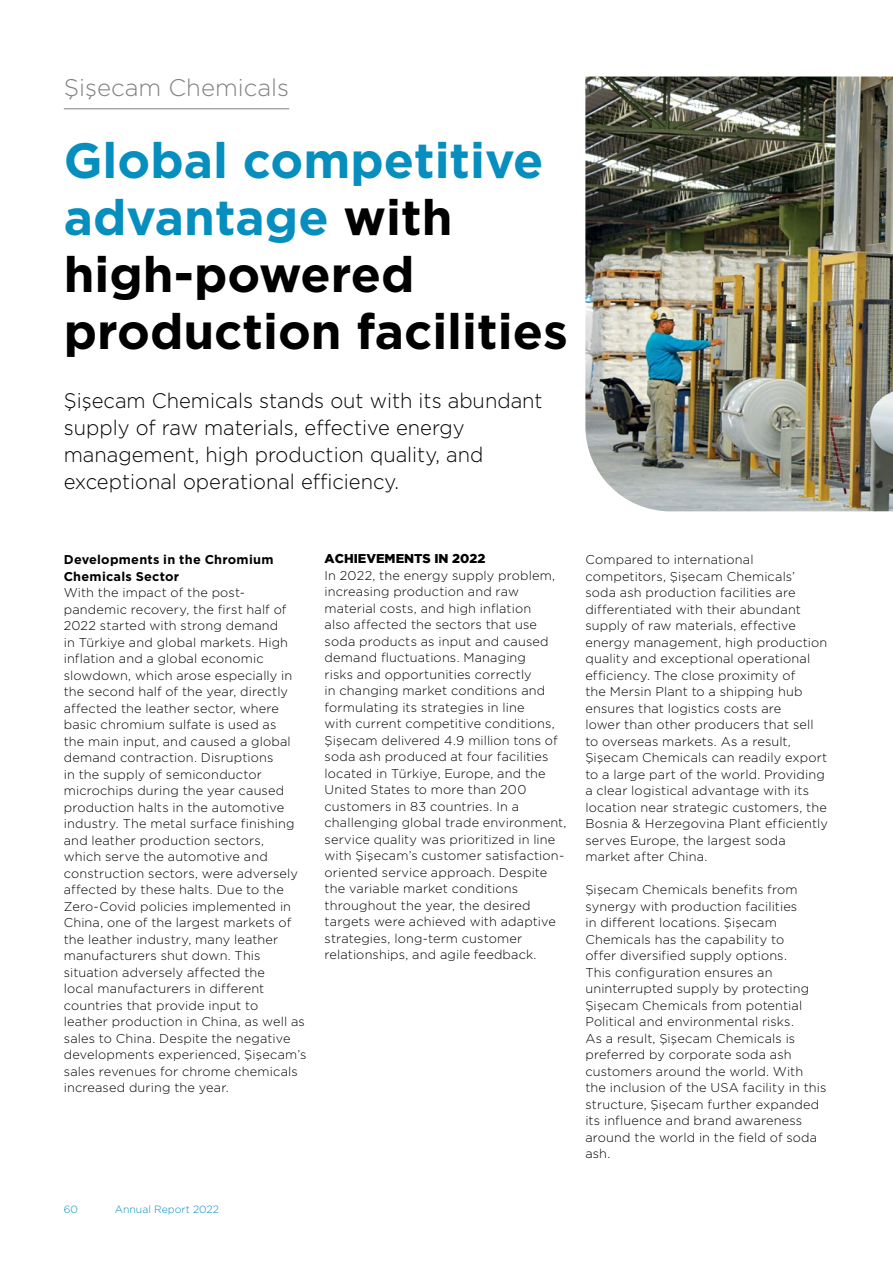
<style>
.page{position:relative;width:893px;height:1263px;background:#fff}
.page>*{position:absolute;margin:0;border:0;box-sizing:border-box;transform-origin:0 0}
.t1{font:700 49.5px/57px "Gotham";color:#000}
.t2{font:300 24px "Gotham";color:#808285}
.t3{font:300 21px/27px "Gotham";color:#000;scale:.96 1}
.t4{font:300 12.75px/16.5px "Gotham";letter-spacing:.01em;color:#000}
.t5{font:700 12.75px/16.5px "Gotham";letter-spacing:.02em;color:#000}
.t6{font:900 12.75px "Gotham";color:#000}
.t7{font:300 10.5px "Gotham";color:#068fbe}
.s1{color:#068fbe}
</style>
<div class="page">
<hr style="left:64px;top:108px;width:225px;height:1px;background:#808285">
<img style="left:585px;top:77px;width:308px;height:434px">
<h2 class="t2" style="left:64px;top:72px;width:227px">Şişecam Chemicals</h2>
<h1 class="t1" style="left:64px;top:132px;width:506px"><span class="s1">Global competitive advantage</span> with high-powered production facilities</h1>
<h3 class="t3" style="left:64px;top:386px;width:500px">Şişecam Chemicals stands out with its abundant supply of raw materials, effective energy management, high production quality, and exceptional operational efficiency.</h3>
<p class="t5" style="left:64px;top:551px;width:211px">Developments in the Chromium<br>Chemicals Sector</p>
<p class="t4" style="left:64px;top:584px;width:244px">With the impact of the post&shy;pandemic recovery, the first half of 2022 started with strong demand<br>in Türkiye and global markets. High inflation and a global economic slowdown, which arose especially in the second half of the year, directly affected the leather sector, where basic chromium sulfate is used as<br>the main input, and caused a global demand contraction. Disruptions<br>in the supply of semiconductor microchips during the year caused production halts in the automotive industry. The metal surface finishing and leather production sectors,<br>which serve the automotive and construction sectors, were adversely affected by these halts. Due to the Zero-Covid policies implemented in China, one of the largest markets of the leather industry, many leather manufacturers shut down. This situation adversely affected the<br>local manufacturers in different countries that provide input to<br>leather production in China, as well as sales to China. Despite the negative developments experienced, Şişecam’s sales revenues for chrome chemicals increased during the year.</p>
<p class="t6" style="left:325px;top:551px;width:162px">ACHIEVEMENTS IN 2022</p>
<p class="t4" style="left:325px;top:566px;width:243px">In 2022, the energy supply problem, increasing production and raw material costs, and high inflation<br>also affected the sectors that use soda products as input and caused demand fluctuations. Managing<br>risks and opportunities correctly<br>in changing market conditions and formulating its strategies in line<br>with current competitive conditions, Şişecam delivered 4.9 million tons of soda ash produced at four facilities located in Türkiye, Europe, and the United States to more than 200 customers in 83 countries. In a challenging global trade environment, service quality was prioritized in line with Şişecam’s customer satisfaction&shy;oriented service approach. Despite the variable market conditions throughout the year, the desired targets were achieved with adaptive strategies, long-term customer relationships, and agile feedback.</p>
<p class="t7" style="left:64px;top:1202px;width:16px">60</p>
<p class="t7" style="left:115px;top:1202px;width:106px">Annual Report 2022</p>
<p class="t4" style="left:585px;top:551px;width:244px">Compared to international competitors, Şişecam Chemicals’ soda ash production facilities are differentiated with their abundant supply of raw materials, effective energy management, high production quality and exceptional operational efficiency. The close proximity of<br>the Mersin Plant to a shipping hub ensures that logistics costs are<br>lower than other producers that sell to overseas markets. As a result, Şişecam Chemicals can readily export to a large part of the world. Providing a clear logistical advantage with its location near strategic customers, the Bosnia &amp; Herzegovina Plant efficiently serves Europe, the largest soda market after China.</p>
<p class="t4" style="left:585px;top:881px;width:242px">Şişecam Chemicals benefits from synergy with production facilities<br>in different locations. Şişecam<br>Chemicals has the capability to<br>offer diversified supply options.<br>This configuration ensures an uninterrupted supply by protecting<br>Şişecam Chemicals from potential<br>Political and environmental risks.<br>As a result, Şişecam Chemicals is preferred by corporate soda ash customers around the world. With the inclusion of the USA facility in this structure, Şişecam further expanded its influence and brand awareness around the world in the field of soda ash.</p>
</div>
